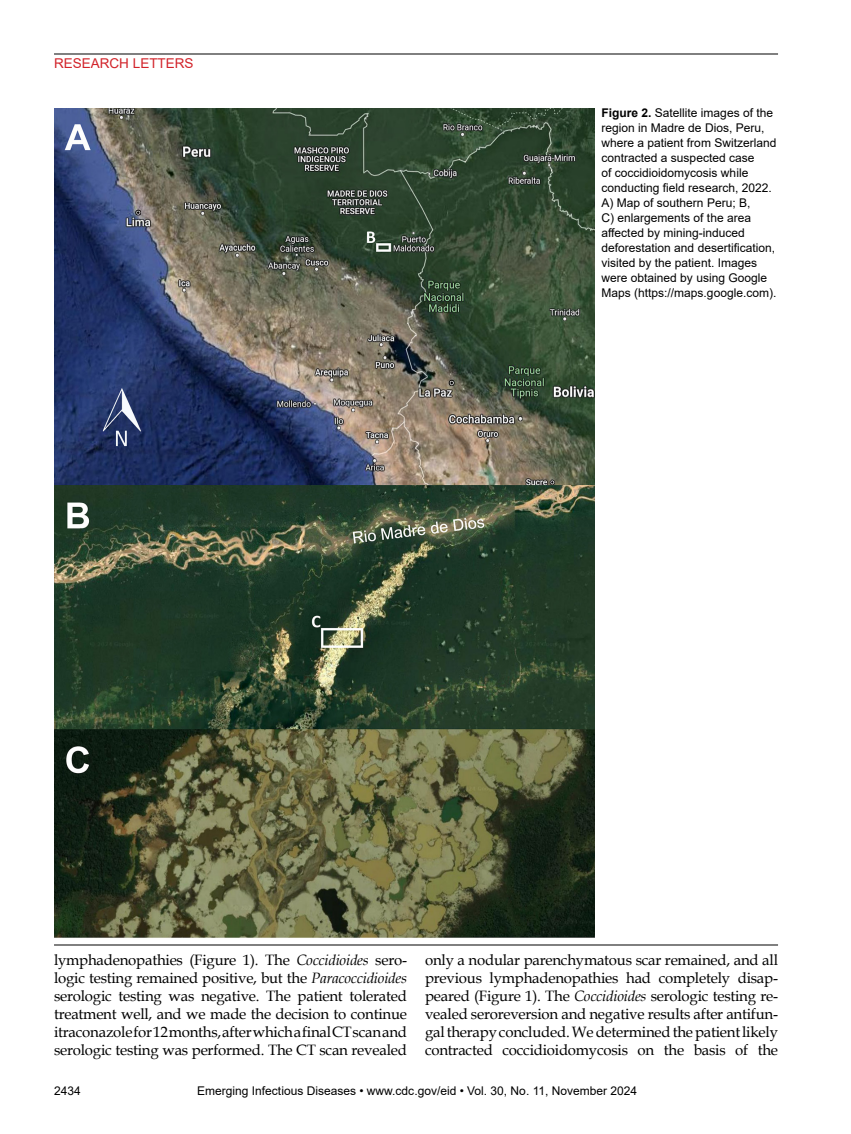
<style>
.page{position:relative;width:851px;height:1134px;background:#fff}
.page>*{position:absolute;margin:0;border:0;box-sizing:border-box;transform-origin:0 0}
.t1{font:15px/18px "Book Antiqua";letter-spacing:-.015em;color:#000;text-align:justify}
.t2{font:13.5px "Arial";color:#d2232a}
.t3{font:12px/15px "Arial";color:#000}
.s1{font-weight:700}
.s2{font-style:italic}
</style>
<div class="page">
<hr style="left:54px;top:54px;width:724px;height:1px;background:#000">
<img style="left:54px;top:108px;width:540px;height:830px">
<hr style="left:54px;top:945px;width:724px;height:1px;background:#000">
<p class="t2" style="left:54px;top:54px;width:141px">RESEARCH LETTERS</p>
<p class="t3" style="left:601px;top:105px;width:176px"><span class="s1">Figure 2.</span> Satellite images of the region in Madre de Dios, Peru, where a patient from Switzerland contracted a suspected case<br>of coccidioidomycosis while conducting field research, 2022.<br>A) Map of southern Peru; B,<br>C) enlargements of the area affected by mining-induced deforestation and desertification, visited by the patient. Images were obtained by using Google<br>Maps (https://maps.google.com).</p>
<p class="t1" style="left:54px;top:950px;width:354px">lymphadenopathies (Figure 1). The <span class="s2">Coccidioides</span> sero&shy;logic testing remained positive, but the <span class="s2">Paracoccidioides </span>serologic testing was negative. The patient tolerated treatment well, and we made the decision to continue itraconazole for 12 months, after which a final CT scan and serologic testing was performed. The CT scan revealed</p>
<p class="t1" style="left:425px;top:950px;width:354px">only a nodular parenchymatous scar remained, and all previous lymphadenopathies had completely disap&shy;peared (Figure 1). The <span class="s2">Coccidioides</span> serologic testing re&shy;vealed seroreversion and negative results after antifun&shy;gal therapy concluded. We determined the patient likely contracted coccidioidomycosis on the basis of the</p>
<p class="t3" style="left:54px;top:1084px;width:28px">2434</p>
<p class="t3" style="left:197px;top:1084px;width:441px">Emerging Infectious Diseases • www.cdc.gov/eid • Vol. 30, No. 11, November 2024</p>
</div>
